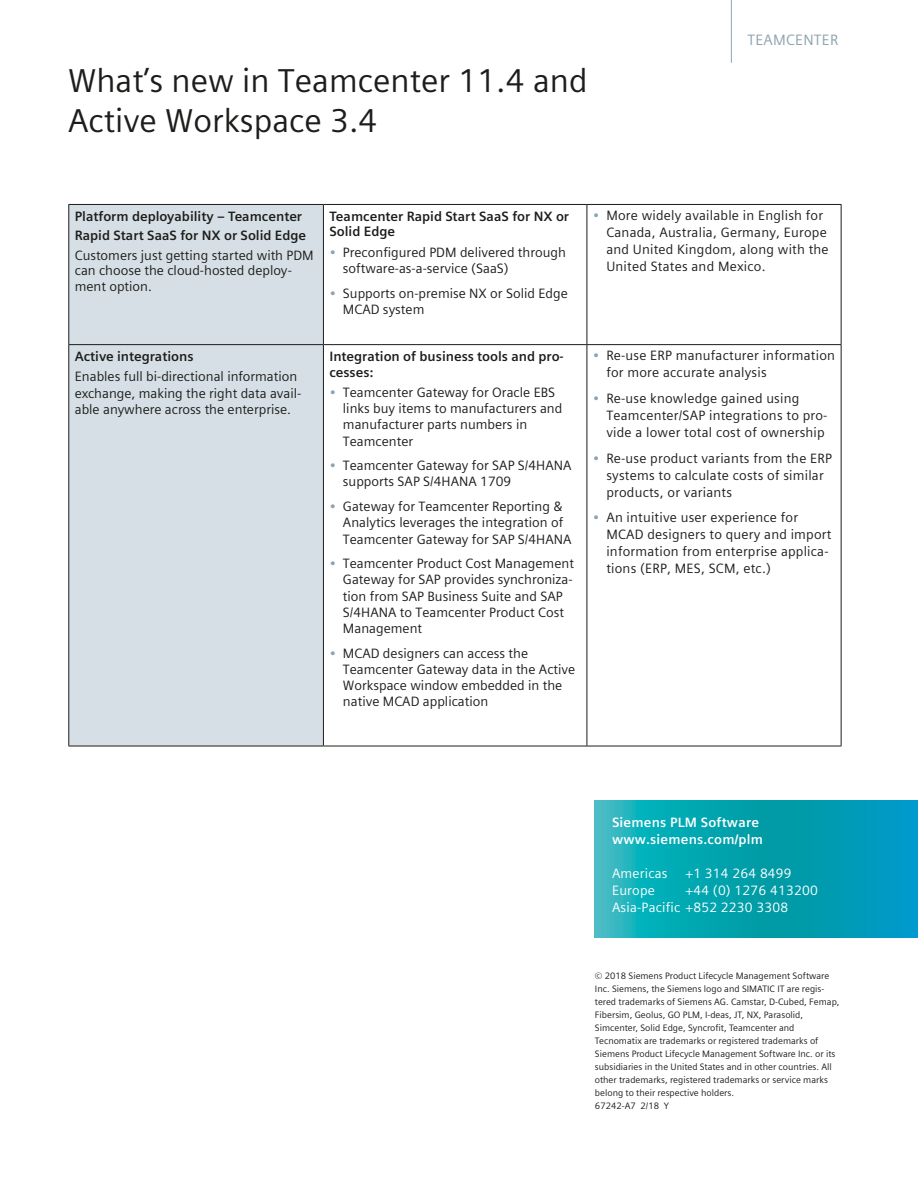
<style>
.page{position:relative;width:918px;height:1188px;background:#fff}
.page>*{position:absolute;margin:0;border:0;box-sizing:border-box;transform-origin:0 0}
.t1{font:33px/39.6px "Siemens Sans Global";color:#1d1d1b}
.t2{font:15px "Siemens Sans Global";letter-spacing:.015em;color:#8da3b0}
.t3{font:13.5px/16.2px "Siemens Sans Global";color:#1d1d1b}
.t4{font:13.5px/15.6px "Siemens Sans";color:#1d1d1b}
.t5{font:700 13.5px/15.5px "Siemens Sans";color:#1d1d1b}
.t6{font:13.5px/17px "Siemens Sans Global";letter-spacing:.015em;color:#fff}
.t7{font:700 13.5px/17px "Siemens Sans Global";letter-spacing:.015em;color:#fff}
.t8{font:9.3px/13px "Siemens Sans";color:#1d1d1b}
.s1{color:#8da3b0}
</style>
<div class="page">
<hr style="left:731px;top:0;width:1px;height:63px;background:#8da3b0">
<div style="left:69px;top:205px;width:254px;height:541px;background:#d6dfe5"></div>
<hr style="left:68px;top:345px;width:1px;height:401px;background:#1d1d1b">
<hr style="left:323px;top:345px;width:1px;height:401px;background:#1d1d1b">
<hr style="left:587px;top:345px;width:1px;height:401px;background:#1d1d1b">
<hr style="left:841px;top:345px;width:1px;height:401px;background:#1d1d1b">
<hr style="left:68px;top:746px;width:255px;height:1px;background:#1d1d1b">
<hr style="left:323px;top:746px;width:264px;height:1px;background:#1d1d1b">
<hr style="left:587px;top:746px;width:255px;height:1px;background:#1d1d1b">
<hr style="left:68px;top:204px;width:255px;height:1px;background:#1d1d1b">
<hr style="left:68px;top:205px;width:1px;height:139px;background:#1d1d1b">
<hr style="left:323px;top:204px;width:264px;height:1px;background:#1d1d1b">
<hr style="left:323px;top:205px;width:1px;height:139px;background:#1d1d1b">
<hr style="left:587px;top:204px;width:255px;height:1px;background:#1d1d1b">
<hr style="left:587px;top:205px;width:1px;height:139px;background:#1d1d1b">
<hr style="left:841px;top:205px;width:1px;height:139px;background:#1d1d1b">
<hr style="left:68px;top:344px;width:255px;height:1px;background:#1d1d1b">
<hr style="left:323px;top:344px;width:264px;height:1px;background:#1d1d1b">
<hr style="left:587px;top:344px;width:255px;height:1px;background:#1d1d1b">
<svg style="left:595px;top:800px;width:323px;height:137px;background:#06a3b5"></svg>
<h1 class="t1" style="left:68px;top:61px;width:521px">What’s new in Teamcenter 11.4 and<br>Active Workspace 3.4</h1>
<p class="t2" style="left:748px;top:29px;width:92px">TEAMCENTER</p>
<p class="t5" style="left:75px;top:207px;width:233px;line-height:19px">Platform deployability – Teamcenter<br>Rapid Start SaaS for NX or Solid Edge</p>
<p class="t4" style="left:75px;top:247px;width:240px">Customers just getting started with PDM can choose the cloud-hosted deploy&shy;ment option.</p>
<p class="t5" style="left:75px;top:349px;width:120px">Active integrations</p>
<p class="t4" style="left:75px;top:369px;width:228px;line-height:16.2px">Enables full bi-directional information exchange, making the right data avail&shy;able anywhere across the enterprise.</p>
<p class="t5" style="left:329px;top:209px;width:241px">Teamcenter Rapid Start SaaS for NX or<br>Solid Edge</p>
<p class="t3" style="left:343px;top:244px;width:225px;text-indent:-14px"><span class="s1">•</span> Preconfigured PDM delivered through software-as-a-service (SaaS)</p>
<p class="t3" style="left:343px;top:285px;width:226px;text-indent:-14px"><span class="s1">•</span> Supports on-premise NX or Solid Edge<br>MCAD system</p>
<p class="t5" style="left:329px;top:349px;width:236px">Integration of business tools and pro&shy;cesses:</p>
<p class="t3" style="left:343px;top:384px;width:221px;text-indent:-14px"><span class="s1">•</span> Teamcenter Gateway for Oracle EBS links buy items to manufacturers and manufacturer parts numbers in<br>Teamcenter</p>
<p class="t3" style="left:343px;top:458px;width:230px;text-indent:-14px"><span class="s1">•</span> Teamcenter Gateway for SAP S/4HANA supports SAP S/4HANA 1709</p>
<p class="t3" style="left:343px;top:498px;width:230px;text-indent:-14px"><span class="s1">•</span> Gateway for Teamcenter Reporting &amp;<br>Analytics leverages the integration of<br>Teamcenter Gateway for SAP S/4HANA</p>
<p class="t3" style="left:343px;top:556px;width:233px;text-indent:-14px"><span class="s1">•</span> Teamcenter Product Cost Management<br>Gateway for SAP provides synchroniza&shy;tion from SAP Business Suite and SAP<br>S/4HANA to Teamcenter Product Cost<br>Management</p>
<p class="t3" style="left:343px;top:645px;width:234px;text-indent:-14px"><span class="s1">•</span> MCAD designers can access the<br>Teamcenter Gateway data in the Active<br>Workspace window embedded in the native MCAD application</p>
<p class="t3" style="left:606px;top:207px;width:224px;line-height:17px;text-indent:-14px"><span class="s1">•</span> More widely available in English for Canada, Australia, Germany, Europe and United Kingdom, along with the United States and Mexico.</p>
<p class="t3" style="left:606px;top:347px;width:230px;line-height:17px;text-indent:-14px"><span class="s1">•</span> Re-use ERP manufacturer information for more accurate analysis</p>
<p class="t3" style="left:606px;top:390px;width:223px;line-height:17px;text-indent:-14px"><span class="s1">•</span> Re-use knowledge gained using<br>Teamcenter/SAP integrations to pro&shy;vide a lower total cost of ownership</p>
<p class="t3" style="left:606px;top:449px;width:227px;line-height:17px;text-indent:-14px"><span class="s1">•</span> Re-use product variants from the ERP systems to calculate costs of similar products, or variants</p>
<p class="t3" style="left:606px;top:509px;width:227px;line-height:17px;text-indent:-14px"><span class="s1">•</span> An intuitive user experience for MCAD designers to query and import information from enterprise applica&shy;tions (ERP, MES, SCM, etc.)</p>
<p class="t7" style="left:612px;top:814px;width:153px">Siemens PLM Software www.siemens.com/plm</p>
<p class="t6" style="left:612px;top:865px;width:57px">Americas</p>
<p class="t6" style="left:685px;top:865px;width:108px">+1 314 264 8499</p>
<p class="t6" style="left:612px;top:882px;width:44px">Europe</p>
<p class="t6" style="left:612px;top:882px;width:207px;text-indent:73px">+44 (0) 1276 413200<br>Asia-Pacific +852 2230 3308</p>
<p class="t8" style="left:595px;top:969px;width:246px">© 2018 Siemens Product Lifecycle Management Software Inc. Siemens, the Siemens logo and SIMATIC IT are regis&shy;tered trademarks of Siemens AG. Camstar, D-Cubed, Femap, Fibersim, Geolus, GO PLM, I-deas, JT, NX, Parasolid, Simcenter, Solid Edge, Syncrofit, Teamcenter and Tecnomatix are trademarks or registered trademarks of Siemens Product Lifecycle Management Software Inc. or its subsidiaries in the United States and in other countries. All other trademarks, registered trademarks or service marks belong to their respective holders.<br>67242-A7 2/18 Y</p>
</div>
